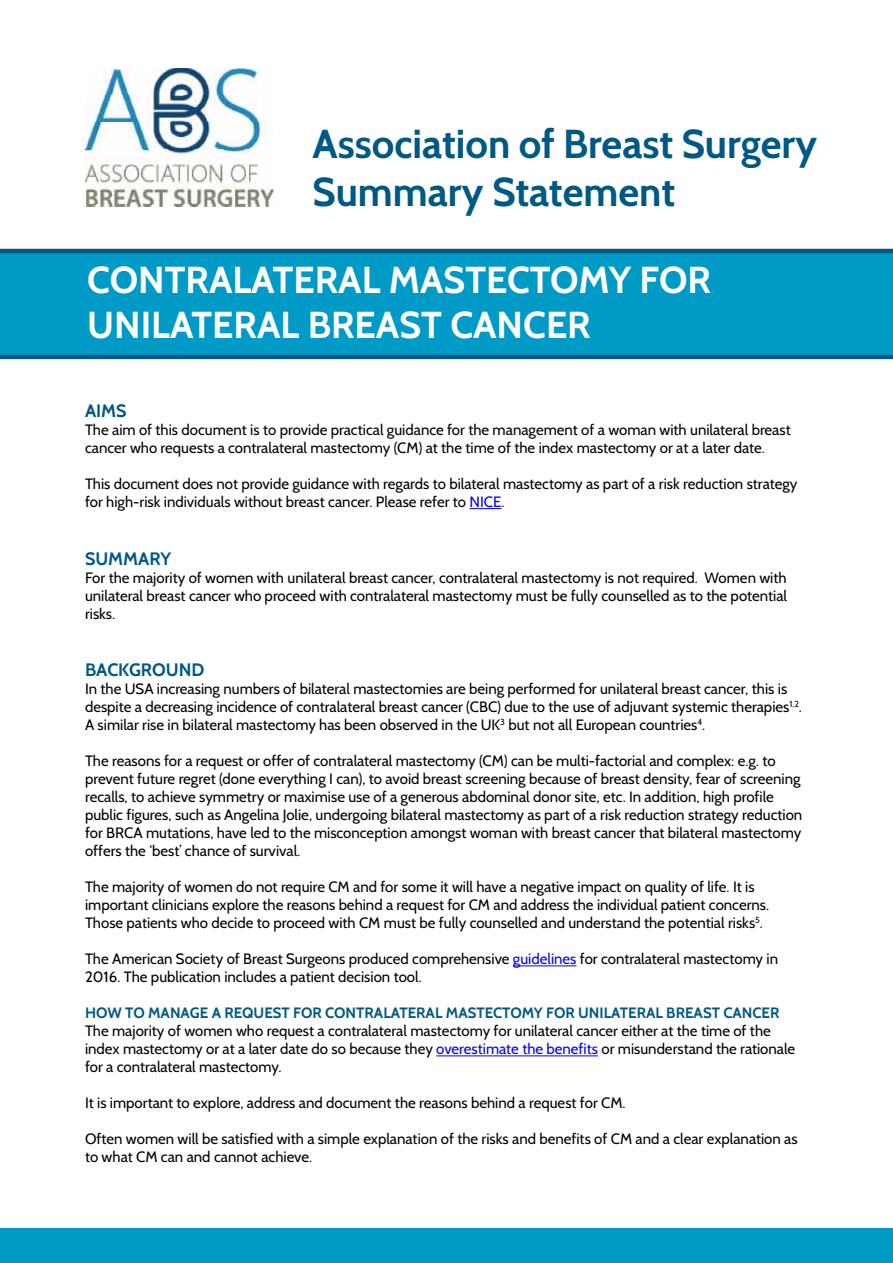
<style>
.page{position:relative;width:893px;height:1263px;background:#fff}
.page>*{position:absolute;margin:0;border:0;box-sizing:border-box;transform-origin:0 0}
.t1{font:700 40.35px/48.4px "Cabin";color:#005984}
.t2{font:700 37.5px "Cabin";color:#fff}
.t3{font:700 18px "Cabin";color:#005984}
.t4{font:15px/18px "Cabin";color:#000}
.t5{font:700 15px "Cabin";color:#005984}
.s1{color:#00f}
</style>
<div class="page">
<hr style="left:470px;top:508px;width:31px;height:1px;background:#00f">
<hr style="left:513px;top:965px;width:63px;height:1px;background:#00f">
<hr style="left:436px;top:1055px;width:162px;height:1px;background:#00f">
<div style="left:0;top:251px;width:893px;height:106px;background:#009ac7"></div>
<hr style="left:0;top:249px;width:893px;height:4px;background:#005984">
<hr style="left:0;top:355px;width:893px;height:4px;background:#005984">
<img style="left:85px;top:68px;width:188px;height:138px">
<div style="left:0;top:1229px;width:893px;height:34px;background:#009ac7"></div>
<h1 class="t1" style="left:313px;top:120px;width:506px">ASSOCIATION OF BREAST SURGERY<br>SUMMARY STATEMENT</h1>
<h2 class="t2" style="left:87px;top:257px;width:491px">CON TRALATERAL MASTECTOMY</h2>
<h2 class="t2" style="left:640px;top:257px;width:46px">FOR</h2>
<h2 class="t2" style="left:87px;top:302px;width:411px">UNI LATERAL BREAST CANC</h2>
<h2 class="t2" style="left:546px;top:302px;width:36px">ER</h2>
<p class="t3" style="left:85px;top:400px;width:43px">AIMS</p>
<p class="t4" style="left:85px;top:421px;width:707px">The aim of this document is to provide practical guidance for the management of a woman with unilateral breast cancer who requests a contralateral mastectomy (CM) at the time of the index mastectomy or at a later date.</p>
<p class="t4" style="left:85px;top:475px;width:714px">This document does not provide guidance with regards to bilateral mastectomy as part of a risk reduction strategy for high-risk individuals without breast cancer. Please refer to <span class="s1">NICE</span>.</p>
<p class="t3" style="left:85px;top:547px;width:88px">SUMMARY</p>
<p class="t4" style="left:85px;top:568px;width:703px;text-align:justify">For the majority of women with unilateral breast cancer, contralateral mastectomy is not required. Women with unilateral breast cancer who proceed with contralateral mastectomy must be fully counselled as to the potential risks.</p>
<p class="t3" style="left:85px;top:659px;width:121px">BACKGROUND</p>
<p class="t4" style="left:85px;top:680px;width:718px">In the USA increasing numbers of bilateral mastectomies are being performed for unilateral breast cancer, this is despite a decreasing incidence of contralateral breast cancer (CBC) due to the use of adjuvant systemic therapies<sup>1,2</sup>.<br>A similar rise in bilateral mastectomy has been observed in the UK<sup>3</sup> but not all European countries<sup>4</sup>.</p>
<p class="t4" style="left:85px;top:752px;width:719px">The reasons for a request or offer of contralateral mastectomy (CM) can be multi-factorial and complex: e.g. to prevent future regret (done everything I can), to avoid breast screening because of breast density, fear of screening recalls, to achieve symmetry or maximise use of a generous abdominal donor site, etc. In addition, high profile public figures, such as Angelina Jolie, undergoing bilateral mastectomy as part of a risk reduction strategy reduction for BRCA mutations, have led to the misconception amongst woman with breast cancer that bilateral mastectomy offers the ‘best’ chance of survival.</p>
<p class="t4" style="left:85px;top:878px;width:686px">The majority of women do not require CM and for some it will have a negative impact on quality of life. It is important clinicians explore the reasons behind a request for CM and address the individual patient concerns.<br>Those patients who decide to proceed with CM must be fully counselled and understand the potential risks<sup>5</sup>.</p>
<p class="t4" style="left:85px;top:950px;width:695px">The American Society of Breast Surgeons produced comprehensive <span class="s1">guidelines</span> for contralateral mastectomy in<br>2016. The publication includes a patient decision tool.</p>
<p class="t5" style="left:85px;top:1004px;width:75px">HOW TO MANAG</p>
<p class="t5" style="left:200px;top:1004px;width:137px">E A REQUEST FOR CON</p>
<p class="t5" style="left:356px;top:1004px;width:101px">TRALATERAL MAS</p>
<p class="t5" style="left:476px;top:1004px;width:46px">TECTOMY</p>
<p class="t5" style="left:546px;top:1004px;width:188px">FOR UNI LATERAL BREAST CANC</p>
<p class="t5" style="left:762px;top:1004px;width:15px">ER</p>
<p class="t4" style="left:85px;top:1022px;width:712px">The majority of women who request a contralateral mastectomy for unilateral cancer either at the time of the index mastectomy or at a later date do so because they <span class="s1">overestimate the benefits</span> or misunderstand the rationale for a contralateral mastectomy.</p>
<p class="t4" style="left:85px;top:1094px;width:542px">It is important to explore, address and document the reasons behind a request for CM.</p>
<p class="t4" style="left:85px;top:1130px;width:714px">Often women will be satisfied with a simple explanation of the risks and benefits of CM and a clear explanation as to what CM can and cannot achieve.</p>
</div>
